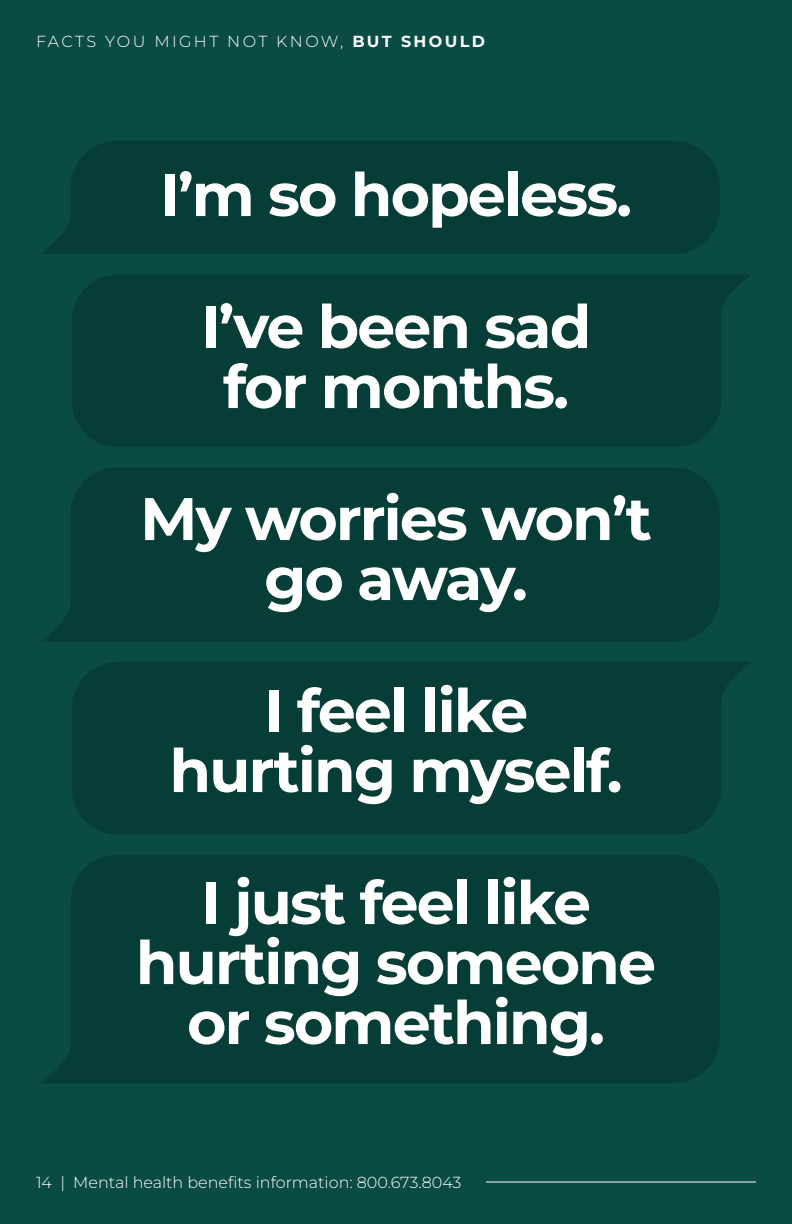
<style>
.page{position:relative;width:792px;height:1224px;background:#0a4b44}
.page>*{position:absolute;margin:0;border:0;box-sizing:border-box;transform-origin:0 0}
.Headline___Roboto_Light___40pt___356{font:700 60px/60px "Montserrat";letter-spacing:-.03em;color:#fff;text-align:center}
.Lead-In___Roboto_Light___17pt___356{font:300 16px "Montserrat";color:#fff}
.Lead-In___Roboto_Light___17pt___356-2{font:300 16px "Montserrat";letter-spacing:.15em;color:#fff}
.s1{font-weight:700}
</style>
<div class="page">
<div style="left:42px;top:141px;width:678px;height:113px;background:#073d37"></div>
<div style="left:42px;top:855px;width:678px;height:228px;background:#073d37"></div>
<div style="left:72px;top:275px;width:678px;height:172px;background:#073d37"></div>
<div style="left:72px;top:662px;width:678px;height:173px;background:#073d37"></div>
<div style="left:42px;top:468px;width:678px;height:174px;background:#073d37"></div>
<hr style="left:486px;top:1182px;width:270px;height:1px;background:#fff">
<p class="Lead-In___Roboto_Light___17pt___356-2" style="left:36px;top:31px;width:451px">FACTS YOU MIGHT NOT KNOW, <span class="s1">BUT SHOULD</span></p>
<p class="Headline___Roboto_Light___40pt___356" style="left:160px;top:163px;width:474px">I’m so hopeless.</p>
<p class="Headline___Roboto_Light___40pt___356" style="left:201px;top:295px;width:392px">I’ve been sad for months.</p>
<p class="Headline___Roboto_Light___40pt___356" style="left:140px;top:487px;width:513px">My worries won’t go away.</p>
<p class="Headline___Roboto_Light___40pt___356" style="left:170px;top:679px;width:454px">I feel like hurting myself.</p>
<p class="Headline___Roboto_Light___40pt___356" style="left:136px;top:871px;width:522px">I just feel like hurting someone or something.</p>
<p class="Lead-In___Roboto_Light___17pt___356" style="left:36px;top:1172px;width:427px">14 | Mental health benefits information: 800.673.8043</p>
</div>
